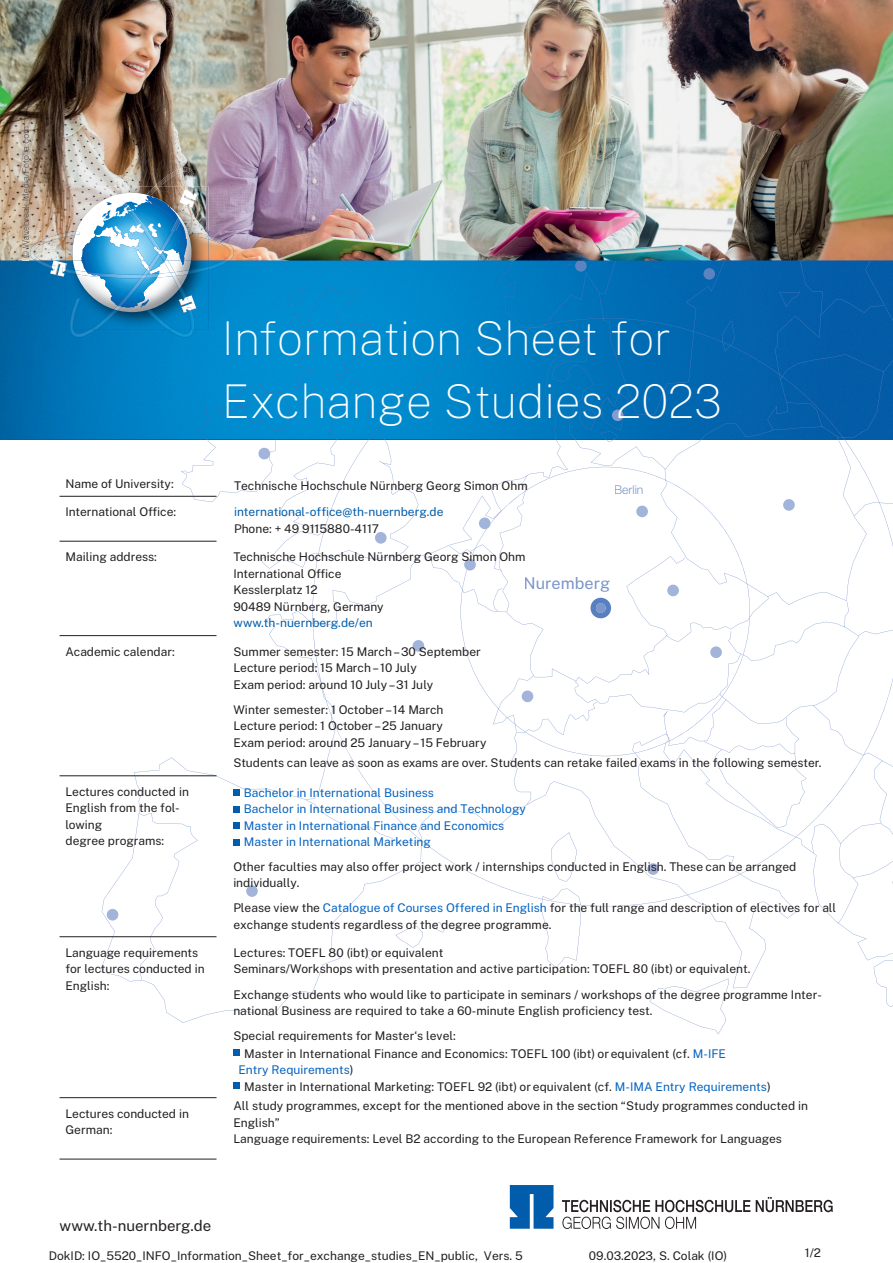
<style>
.page{position:relative;width:893px;height:1263px;background:#fff}
.page>*{position:absolute;margin:0;border:0;box-sizing:border-box;transform-origin:0 0}
.t1{font:100 46.5px/62.2px "Public Sans";color:#fff}
.t2{font:16.2px "Public Sans";color:#7a95cb}
.t3{font:15px "Public Sans";color:#231f20}
.t4{font:300 12.15px "Helvetica Neue LT";color:#7d97cc}
.t5{font:12px/16.5px "Public Sans";color:#231f20}
.t6{font:12px/16.5px "Public Sans";color:#0563c1}
.t7{font:12px "Public Sans";color:#015dab}
.s1{color:#0563c1}
</style>
<div class="page">
<img style="left:0;top:0;width:893px;height:439px">
<svg style="left:562px;top:1197px;width:271px;height:32px"></svg>
<svg style="left:510px;top:1185px;width:43px;height:44px;background:#1d6fb4"></svg>
<svg style="left:100px;top:439px;width:793px;height:584px"></svg>
<img style="left:293px;top:260px;width:600px;height:179px">
<img style="left:197px;top:384px;width:431px;height:55px">
<svg style="left:606px;top:439px;width:9px;height:3px"></svg>
<img style="left:600px;top:431px;width:18px;height:8px">
<svg style="left:367px;top:556px;width:492px;height:478px"></svg>
<div style="left:107px;top:909px;width:11px;height:11px;background:#a3b4db;border-radius:50%"></div>
<svg style="left:566px;top:260px;width:21px;height:12px"></svg>
<svg style="left:703px;top:268px;width:12px;height:12px"></svg>
<svg style="left:181px;top:439px;width:95px;height:63px"></svg>
<div style="left:375px;top:532px;width:12px;height:12px;background:#a3b4db;border-radius:50%"></div>
<svg style="left:479px;top:517px;width:12px;height:12px"></svg>
<svg style="left:612px;top:409px;width:11px;height:12px"></svg>
<div style="left:783px;top:499px;width:12px;height:12px;background:#a3b4db;border-radius:50%"></div>
<div style="left:667px;top:585px;width:12px;height:11px;background:#a3b4db;border-radius:50%"></div>
<div style="left:636px;top:506px;width:12px;height:11px;background:#a3b4db;border-radius:50%"></div>
<div style="left:522px;top:690px;width:11px;height:12px;background:#a3b4db;border-radius:50%"></div>
<div style="left:647px;top:863px;width:12px;height:12px;background:#a3b4db;border-radius:50%"></div>
<div style="left:246px;top:885px;width:12px;height:12px;background:#a3b4db;border-radius:50%"></div>
<div style="left:413px;top:640px;width:11px;height:12px;background:#a3b4db;border-radius:50%"></div>
<svg style="left:464px;top:559px;width:12px;height:11px"></svg>
<svg style="left:590px;top:598px;width:21px;height:20px"></svg>
<div style="left:710px;top:646px;width:12px;height:12px;background:#a3b4db;border-radius:50%"></div>
<img style="left:22px;top:127px;width:7px;height:133px">
<img style="left:66px;top:186px;width:143px;height:143px">
<img style="left:118px;top:193px;width:28px;height:3px">
<img style="left:73px;top:260px;width:118px;height:49px">
<img style="left:72px;top:208px;width:53px;height:52px">
<svg style="left:102px;top:209px;width:10px;height:10px"></svg>
<svg style="left:145px;top:299px;width:4px;height:8px"></svg>
<img style="left:34px;top:260px;width:16px;height:9px">
<img style="left:30px;top:233px;width:36px;height:27px">
<svg style="left:66px;top:231px;width:13px;height:6px"></svg>
<img style="left:209px;top:260px;width:21px;height:10px">
<img style="left:209px;top:235px;width:25px;height:25px">
<img style="left:187px;top:266px;width:22px;height:8px">
<svg style="left:198px;top:233px;width:11px;height:6px"></svg>
<img style="left:182px;top:270px;width:7px;height:6px">
<img style="left:75px;top:270px;width:25px;height:7px">
<img style="left:87px;top:272px;width:38px;height:6px">
<img style="left:155px;top:168px;width:40px;height:18px">
<img style="left:146px;top:186px;width:48px;height:34px">
<img style="left:70px;top:329px;width:27px;height:9px">
<img style="left:69px;top:297px;width:49px;height:32px">
<svg style="left:114px;top:306px;width:7px;height:4px"></svg>
<img style="left:117px;top:278px;width:28px;height:29px">
<img style="left:69px;top:168px;width:40px;height:18px">
<img style="left:70px;top:186px;width:48px;height:23px">
<img style="left:114px;top:195px;width:15px;height:13px">
<img style="left:123px;top:203px;width:2px;height:49px">
<img style="left:179px;top:286px;width:8px;height:9px">
<img style="left:167px;top:329px;width:27px;height:9px">
<img style="left:146px;top:309px;width:49px;height:20px">
<svg style="left:125px;top:196px;width:57px;height:93px"></svg>
<img style="left:50px;top:260px;width:16px;height:17px">
<img style="left:52px;top:265px;width:12px;height:7px">
<svg style="left:64px;top:263px;width:13px;height:11px"></svg>
<img style="left:180px;top:189px;width:18px;height:18px">
<img style="left:184px;top:191px;width:8px;height:14px">
<img style="left:178px;top:295px;width:18px;height:18px">
<img style="left:184px;top:297px;width:8px;height:14px">
<hr style="left:60px;top:496px;width:157px;height:1px;background:#231f20">
<hr style="left:60px;top:541px;width:157px;height:1px;background:#231f20">
<hr style="left:60px;top:635px;width:157px;height:1px;background:#231f20">
<hr style="left:60px;top:775px;width:157px;height:1px;background:#231f20">
<hr style="left:60px;top:936px;width:157px;height:1px;background:#231f20">
<hr style="left:60px;top:1097px;width:157px;height:1px;background:#231f20">
<hr style="left:60px;top:1159px;width:157px;height:1px;background:#231f20">
<div style="left:234px;top:789px;width:6px;height:7px;background:#015dab"></div>
<svg style="left:234px;top:806px;width:6px;height:6px"></svg>
<div style="left:234px;top:822px;width:6px;height:7px;background:#015dab"></div>
<svg style="left:234px;top:839px;width:6px;height:6px"></svg>
<svg style="left:234px;top:1050px;width:6px;height:6px"></svg>
<svg style="left:234px;top:1083px;width:6px;height:6px"></svg>
<p class="t5" style="left:66px;top:475px;width:110px">Name of University:</p>
<p class="t5" style="left:66px;top:503px;width:112px">International Office:</p>
<h1 class="t1" style="left:222px;top:306px;width:501px">Information Sheet for<br>Exchange Studies 2023</h1>
<p class="t5" style="left:234px;top:476px;width:295px">Technische Hochschule Nürnberg Georg Simon Ohm</p>
<p class="t7" style="left:234px;top:503px;width:211px">international-office@th-nuernberg.de</p>
<p class="t5" style="left:234px;top:520px;width:146px">Phone: + 49 9115880-4117</p>
<p class="t4" style="left:614px;top:483px;width:31px">Berlin</p>
<p class="t5" style="left:66px;top:548px;width:93px">Mailing address:</p>
<p class="t5" style="left:234px;top:548px;width:293px">Technische Hochschule Nürnberg Georg Simon Ohm<br>International Office<br>Kesslerplatz 12<br>90489 Nürnberg, Germany</p>
<p class="t7" style="left:234px;top:614px;width:141px">www.th-nuernberg.de/en</p>
<p class="t5" style="left:66px;top:642px;width:111px">Academic calendar:</p>
<p class="t5" style="left:234px;top:642px;width:249px">Summer semester: 15 March – 30 September<br>Lecture period: 15 March – 10 July<br>Exam period: around 10 July – 31 July</p>
<p class="t5" style="left:234px;top:700px;width:254px">Winter semester: 1 October – 14 March<br>Lecture period: 1 October – 25 January<br>Exam period: around 25 January – 15 February</p>
<p class="t5" style="left:234px;top:754px;width:589px">Students can leave as soon as exams are over. Students can retake failed exams in the following semester.</p>
<p class="t5" style="left:66px;top:782px;width:125px">Lectures conducted in<br>English from the fol&shy;lowing<br>degree programs:</p>
<p class="t6" style="left:244px;top:784px;width:284px">Bachelor in International Business<br>Bachelor in International Business and Technology Master in International Finance and Economics Master in International Marketing</p>
<h2 class="t2" style="left:524px;top:572px;width:88px">Nuremberg</h2>
<p class="t5" style="left:66px;top:943px;width:141px">Language requirements for lectures conducted in<br>English:</p>
<p class="t5" style="left:66px;top:1104px;width:125px">Lectures conducted in<br>German:</p>
<p class="t5" style="left:233px;top:857px;width:565px">Other faculties may also offer project work / internships conducted in English. These can be arranged individually.</p>
<p class="t5" style="left:233px;top:899px;width:604px">Please view the <span class="s1">Catalogue of Courses Offered in English</span> for the full range and description of electives for all exchange students regardless of the degree programme.</p>
<p class="t5" style="left:233px;top:944px;width:519px">Lectures: TOEFL 80 (ibt) or equivalent<br>Seminars/Workshops with presentation and active participation: TOEFL 80 (ibt) or equivalent.</p>
<p class="t5" style="left:233px;top:985px;width:590px">Exchange students who would like to participate in seminars / workshops of the degree programme Inter&shy;national Business are required to take a 60-minute English proficiency test.</p>
<p class="t5" style="left:244px;top:1026px;width:483px;line-height:17.7px;text-indent:-11px">Special requirements for Master‘s level:<br>Master in International Finance and Economics: TOEFL 100 (ibt) or equivalent (cf. <span class="s1">M-IFE</span></p>
<p class="t5" style="left:244px;top:1060px;width:528px;line-height:17px;text-indent:-6px"><span class="s1">Entry Requirements</span>)<br>Master in International Marketing: TOEFL 92 (ibt) or equivalent (cf. <span class="s1">M-IMA Entry Requirements</span>)</p>
<p class="t5" style="left:233px;top:1097px;width:576px">All study programmes, except for the mentioned above in the section “Study programmes conducted in<br>English”<br>Language requirements: Level B2 according to the European Reference Framework for Languages</p>
<p class="t3" style="left:60px;top:1215px;width:153px">www.th-nuernberg.de</p>
<p class="t5" style="left:49px;top:1246px;width:476px">DokID: IO_5520_INFO_Information_Sheet_for_exchange_studies_EN_public, Vers. 5</p>
<p class="t5" style="left:589px;top:1246px;width:140px">09.03.2023, S. Colak (IO)</p>
<p class="t5" style="left:805px;top:1243px;width:18px">1/2</p>
</div>
